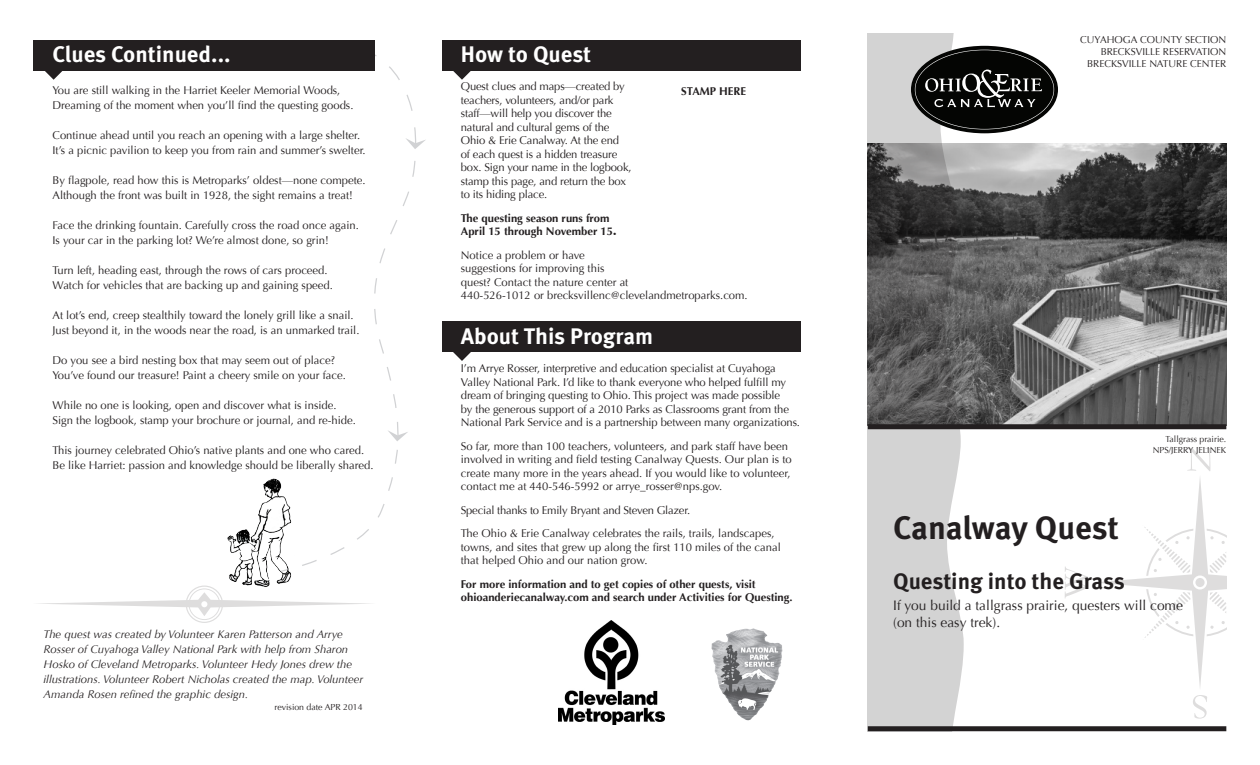
<style>
.page{position:relative;width:1260px;height:765px;background:#fff}
.page>*{position:absolute;margin:0;border:0;box-sizing:border-box;transform-origin:0 0}
.t1{font:700 32.5px "Meta OT";letter-spacing:-.005em;color:#231f20}
.t2{font:700 22.5px "Meta OT";color:#fff}
.t3{font:700 22.5px "Meta OT";color:#231f20}
.t4{font:13.75px/16.5px "Optima";color:#231f20}
.text{font:11.25px/13.5px "Optima";color:#231f20}
.text-2{font:italic 11.25px/15px "Optima";color:#231f20}
.text-3{font:700 11.25px/13.5px "Optima";color:#231f20}
.text-4{font:11.25px "Optima";letter-spacing:-.02em;color:#231f20}
.t5{font:10px "Optima";color:#231f20}
.text-5{font:8.75px/10.5px "Optima";color:#231f20;text-align:right}
.s1{font-weight:900}
</style>
<div class="page">
<svg style="left:302px;top:54px;width:114px;height:512px"></svg>
<img style="left:227px;top:478px;width:65px;height:109px">
<svg style="left:384px;top:359px;width:24px;height:133px"></svg>
<svg style="left:381px;top:59px;width:44px;height:90px"></svg>
<img style="left:966px;top:144px;width:260px;height:280px">
<div style="left:34px;top:40px;width:341px;height:31px;background:#231f20"></div>
<svg style="left:45px;top:71px;width:18px;height:9px"></svg>
<div style="left:442px;top:40px;width:359px;height:31px;background:#231f20"></div>
<svg style="left:453px;top:71px;width:18px;height:9px"></svg>
<div style="left:442px;top:321px;width:359px;height:31px;background:#231f20"></div>
<svg style="left:453px;top:352px;width:18px;height:9px"></svg>
<svg style="left:1065px;top:448px;width:161px;height:271px"></svg>
<img style="left:711px;top:628px;width:50px;height:92px">
<div style="left:868px;top:424px;width:358px;height:5px;background:#231f20"></div>
<div style="left:868px;top:726px;width:358px;height:5px;background:#231f20"></div>
<svg style="left:868px;top:34px;width:98px;height:693px;fill:#d3d3d3"></svg>
<svg style="left:911px;top:46px;width:147px;height:87px"></svg>
<div style="left:186px;top:586px;width:37px;height:37px;border:1px solid #231f20;border-radius:50%"></div>
<div style="left:189px;top:589px;width:31px;height:31px;border:1px solid #231f20;border-radius:50%"></div>
<svg style="left:39px;top:592px;width:331px;height:24px"></svg>
<img style="left:559px;top:621px;width:106px;height:103px">
<h1 class="t2" style="left:52px;top:40px;width:180px">Clues Continued...</h1>
<p class="text" style="left:52px;top:83px;width:302px;line-height:15px">You are still walking in the Harriet Keeler Memorial Woods,<br>Dreaming of the moment when you’ll find the questing goods.</p>
<p class="text" style="left:52px;top:128px;width:315px;line-height:15px">Continue ahead until you reach an opening with a large shelter.<br>It’s a picnic pavilion to keep you from rain and summer’s swelter.</p>
<p class="text" style="left:52px;top:173px;width:315px;line-height:15px">By flagpole, read how this is Metroparks’ oldest—none compete.<br>Although the front was built in 1928, the sight remains a treat!</p>
<p class="text" style="left:52px;top:218px;width:308px;line-height:15px">Face the drinking fountain. Carefully cross the road once again.<br>Is your car in the parking lot? We’re almost done, so grin!</p>
<p class="text" style="left:52px;top:263px;width:282px;line-height:15px">Turn left, heading east, through the rows of cars proceed.<br>Watch for vehicles that are backing up and gaining speed.</p>
<p class="text" style="left:52px;top:308px;width:308px;line-height:15px">At lot’s end, creep stealthily toward the lonely grill like a snail.<br>Just beyond it, in the woods near the road, is an unmarked trail.</p>
<p class="text" style="left:52px;top:353px;width:295px;line-height:15px">Do you see a bird nesting box that may seem out of place?<br>You’ve found our treasure! Paint a cheery smile on your face.</p>
<p class="text" style="left:52px;top:398px;width:305px;line-height:15px">While no one is looking, open and discover what is inside.<br>Sign the logbook, stamp your brochure or journal, and re-hide.</p>
<p class="text" style="left:52px;top:443px;width:323px;line-height:15px">This journey celebrated Ohio’s native plants and one who cared.<br>Be like Harriet: passion and knowledge should be liberally shared.</p>
<p class="text-2" style="left:44px;top:627px;width:321px">The quest was created by Volunteer Karen Patterson and Arrye Rosser of Cuyahoga Valley National Park with help from Sharon Hosko of Cleveland Metroparks. Volunteer Hedy Jones drew the illustrations. Volunteer Robert Nicholas created the map. Volunteer Amanda Rosen refined the graphic design.</p>
<p class="text-5" style="left:275px;top:702px;width:90px">revision date APR 2014</p>
<h1 class="t2" style="left:461px;top:40px;width:132px">How to Quest</h1>
<p class="text" style="left:461px;top:80px;width:172px">Quest clues and maps—created by teachers, volunteers, and/or park staff—will help you discover the natural and cultural gems of the<br>Ohio &amp; Erie Canalway. At the end<br>of each quest is a hidden treasure box. Sign your name in the logbook, stamp this page, and return the box to its hiding place.</p>
<p class="text-3" style="left:461px;top:212px;width:157px">The questing season runs from<br>April 15 through November 15<span class="s1">.</span></p>
<p class="text" style="left:461px;top:249px;width:288px">Notice a problem or have<br>suggestions for improving this<br>quest? Contact the nature center at<br>440-526-1012 or brecksvillenc@clevelandmetroparks.com.</p>
<h1 class="t2" style="left:461px;top:322px;width:194px">About This Program</h1>
<p class="text" style="left:461px;top:362px;width:341px">I’m Arrye Rosser, interpretive and education specialist at Cuyahoga Valley National Park. I’d like to thank everyone who helped fulfill my dream of bringing questing to Ohio. This project was made possible<br>by the generous support of a 2010 Parks as Classrooms grant from the National Park Service and is a partnership between many organizations.</p>
<p class="text" style="left:461px;top:440px;width:333px">So far, more than 100 teachers, volunteers, and park staff have been involved in writing and field testing Canalway Quests. Our plan is to create many more in the years ahead. If you would like to volunteer, contact me at 440-546-5992 or arrye_rosser@nps.gov.</p>
<p class="text-4" style="left:461px;top:504px;width:231px">Special thanks to Emily Bryant and Steven Glazer.</p>
<p class="text" style="left:461px;top:527px;width:322px">The Ohio &amp; Erie Canalway celebrates the rails, trails, landscapes, towns, and sites that grew up along the first 110 miles of the canal that helped Ohio and our nation grow.</p>
<p class="text-3" style="left:461px;top:578px;width:333px">For more information and to get copies of other quests, visit ohioanderiecanalway.com and search under Activities for Questing.</p>
<p class="text-3" style="left:681px;top:84px;width:66px">STAMP HERE</p>
<p class="t5" style="left:1080px;top:34px;width:148px">CUYAHOGA COUNTY SECTION</p>
<p class="t5" style="left:1101px;top:46px;width:127px">BRECKSVILLE RESERVATION</p>
<p class="t5" style="left:1087px;top:58px;width:141px">BRECKSVILLE NATURE CENTER</p>
<p class="text-5" style="left:1153px;top:434px;width:75px">Tallgrass prairie.<br>NPS/JERRY JELINEK</p>
<p class="t1" style="left:893px;top:507px;width:227px">Canalway Quest</p>
<p class="t3" style="left:893px;top:567px;width:233px">Questing into the Grass</p>
<p class="t4" style="left:893px;top:598px;width:291px">If you build a tallgrass prairie, questers will come (on this easy trek).</p>
</div>
